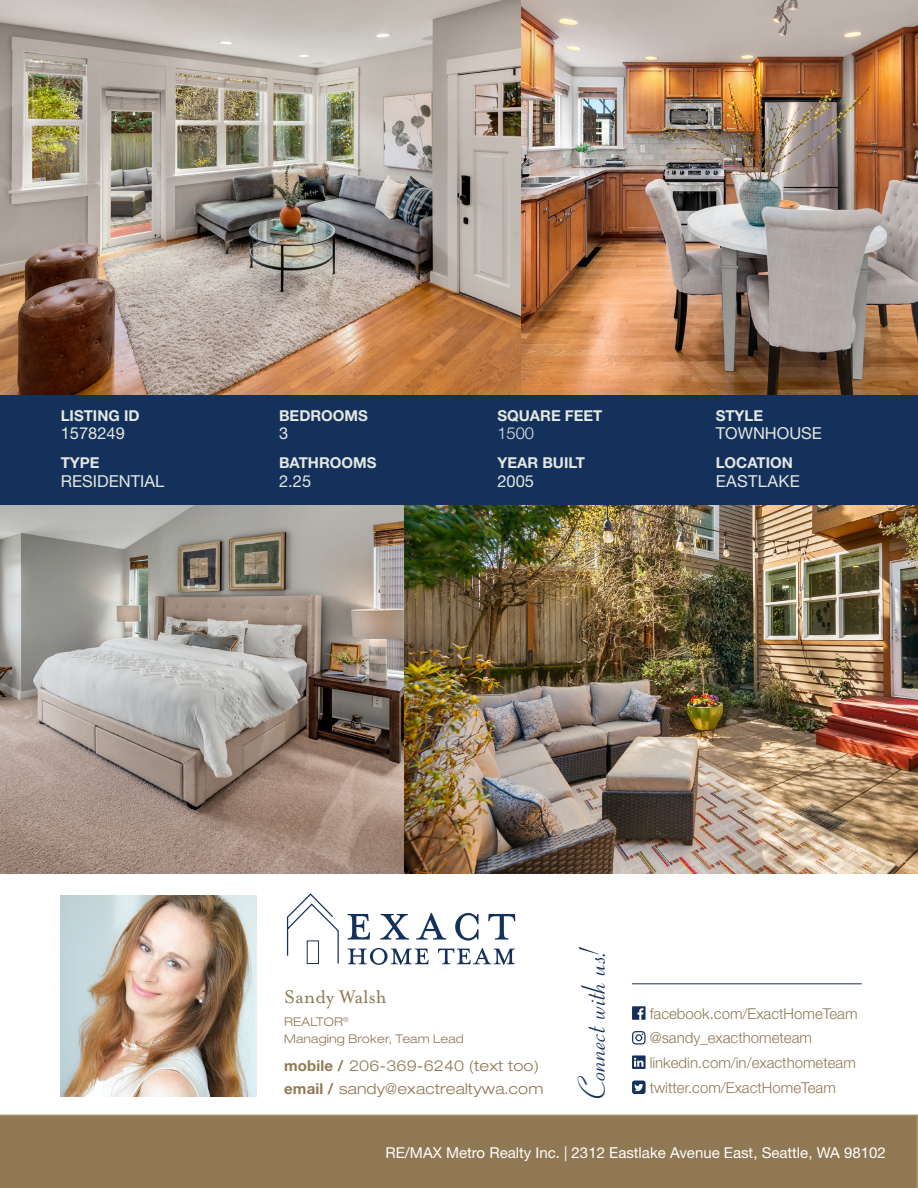
<style>
.page{position:relative;width:918px;height:1188px;background:#fff}
.page>*{position:absolute;margin:0;border:0;box-sizing:border-box;transform-origin:0 0}
.t1{font:37.5px "Coronet LT Std";color:#14315b}
.t2{font:21px "Mrs Eaves OT";color:#917854}
.t3{font:16.5px "Helvetica Neue LT Std";color:#e4e7e2}
.t4{font:16.5px "Helvetica Neue LT Std";letter-spacing:.02em;color:#e4e7e2}
.t5{font:300 16.5px "Helvetica Neue LT Std";color:#e4e7e2}
.t6{font:300 15px/24.8px "Helvetica Neue LT Std";color:#917854}
.t7{font:700 15px "Helvetica Neue LT Std";color:#e4e7e2}
.t8{font:15px "Helvetica Neue LT Std";color:#fff}
.t9{font:300 expanded 15px/23.2px "Helvetica Neue LT Std";letter-spacing:.01em;color:#917854}
.t10{font:300 expanded 12px/16.5px "Helvetica Neue LT Std";letter-spacing:.01em;color:#917854}
.s1{font-weight:700;font-stretch:normal}
</style>
<div class="page">
<div style="left:0;top:1115px;width:918px;height:73px;background:#917854"></div>
<svg style="left:348px;top:948px;width:81px;height:17px"></svg>
<svg style="left:438px;top:948px;width:77px;height:17px"></svg>
<svg style="left:347px;top:914px;width:23px;height:26px"></svg>
<svg style="left:380px;top:914px;width:29px;height:26px"></svg>
<svg style="left:416px;top:913px;width:30px;height:27px"></svg>
<svg style="left:455px;top:913px;width:24px;height:28px"></svg>
<svg style="left:488px;top:914px;width:27px;height:26px"></svg>
<svg style="left:287px;top:894px;width:52px;height:71px"></svg>
<img style="left:61px;top:895px;width:196px;height:201px">
<svg style="left:632px;top:1006px;width:14px;height:14px"></svg>
<svg style="left:632px;top:1031px;width:14px;height:14px"></svg>
<svg style="left:632px;top:1055px;width:14px;height:14px"></svg>
<svg style="left:632px;top:1081px;width:14px;height:13px"></svg>
<hr style="left:632px;top:984px;width:230px;height:1px;background:#14315b">
<img style="left:0;top:0;width:918px;height:395px">
<img style="left:0;top:504px;width:918px;height:370px">
<div style="left:0;top:395px;width:918px;height:109px;background:#14315b"></div>
<p class="t7" style="left:61px;top:406px;width:80px">LISTING ID</p>
<p class="t7" style="left:279px;top:406px;width:90px">BEDROOMS</p>
<p class="t7" style="left:497px;top:406px;width:107px">SQUARE FEET</p>
<p class="t7" style="left:716px;top:406px;width:49px">STYLE</p>
<p class="t3" style="left:61px;top:424px;width:66px">1578249</p>
<p class="t3" style="left:279px;top:424px;width:11px">3</p>
<p class="t5" style="left:497px;top:423px;width:38px">1500</p>
<p class="t3" style="left:716px;top:424px;width:108px">TOWNHOUSE</p>
<p class="t7" style="left:61px;top:453px;width:40px">TYPE</p>
<p class="t7" style="left:279px;top:453px;width:99px">BATHROOMS</p>
<p class="t7" style="left:497px;top:453px;width:89px">YEAR BUILT</p>
<p class="t7" style="left:716px;top:453px;width:79px">LOCATION</p>
<p class="t3" style="left:61px;top:471px;width:105px">RESIDENTIAL</p>
<p class="t3" style="left:279px;top:471px;width:34px">2.25</p>
<p class="t3" style="left:497px;top:471px;width:38px">2005</p>
<p class="t4" style="left:716px;top:471px;width:86px">EASTLAKE</p>
<h2 class="t2" style="left:284px;top:986px;width:104px">Sandy Walsh</h2>
<p class="t10" style="left:284px;top:1014px;width:181px">REALTOR<sup>®<br></sup>Managing Broker, Team Lead</p>
<p class="t9" style="left:284px;top:1054px;width:261px"><span class="s1">mobile /</span> 206-369-6240 (text too) <span class="s1">email /</span> sandy@exactrealtywa.com</p>
<h1 class="t1" style="left:570px;top:1101px;width:156px;rotate:-90deg">Connect with us!</h1>
<p class="t6" style="left:650px;top:1000px;width:209px">facebook.com/ExactHomeTeam @sandy_exacthometeam linkedin.com/in/exacthometeam twitter.com/ExactHomeTeam</p>
<p class="t8" style="left:386px;top:1144px;width:502px">RE/MAX Metro Realty Inc. | 2312 Eastlake Avenue East, Seattle, WA 98102</p>
</div>
